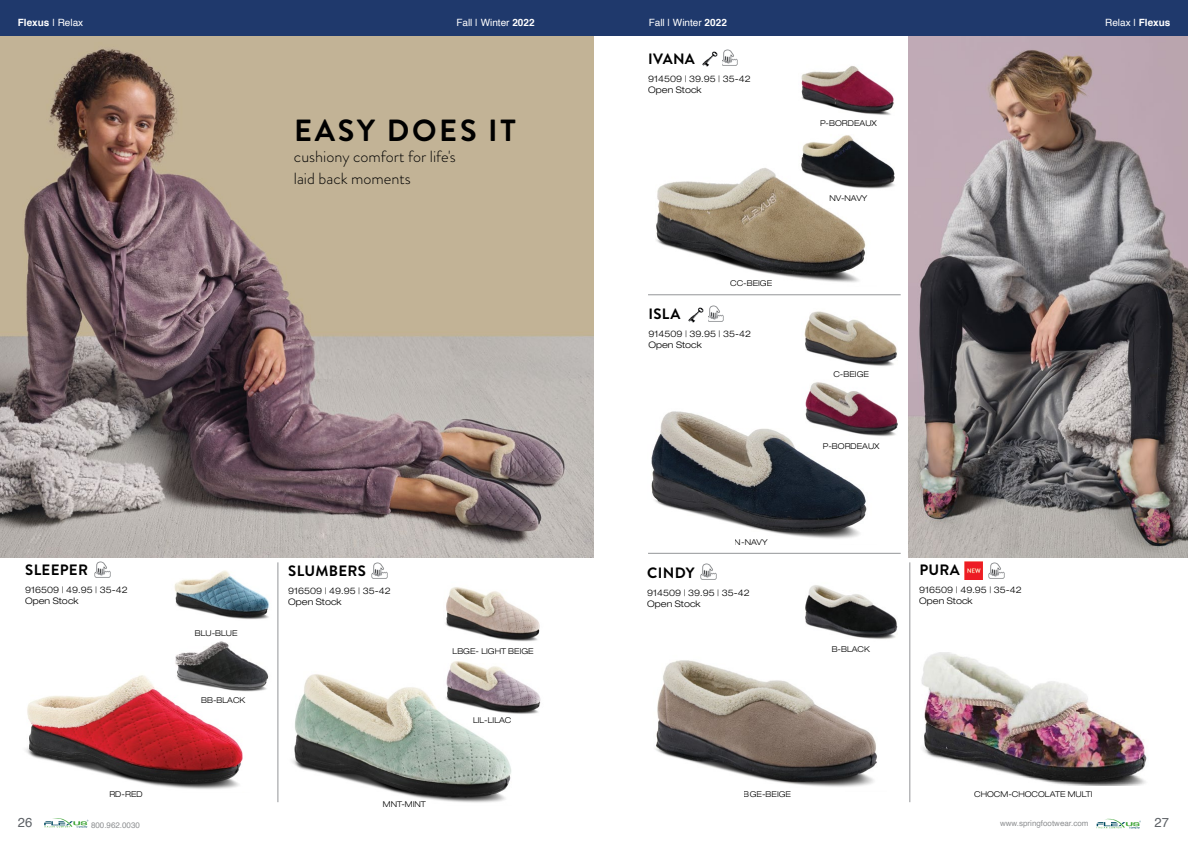
<style>
.page{position:relative;width:1188px;height:846px;background:#fff}
.page>*{position:absolute;margin:0;border:0;box-sizing:border-box;transform-origin:0 0}
.t1{font:700 30.6px "Brandon Grotesque";letter-spacing:.09em;color:#000}
.t2{font:300 16.2px/21.6px "Brandon Grotesque";color:#000}
.t3{font:700 15px "Brandon Grotesque";letter-spacing:.02em;color:#000}
.t4{font:13px "Helvetica";color:#5d6166}
.t5{font:10px "Helvetica";color:#fff}
.t6{font:700 10px "Helvetica";color:#fff}
.t7{font:300 expanded 9px/10.8px "Helvetica Neue LT Pro";color:#000}
.t8{font:300 expanded 8px "Helvetica Neue LT Pro";color:#000}
.t9{font:8px "Helvetica";color:#8e9092}
.s1{font-weight:400}
.s2{font-weight:700}
</style>
<div class="page">
<svg style="left:1097px;top:819px;width:44px;height:10px"></svg>
<svg style="left:44px;top:818px;width:44px;height:10px"></svg>
<hr style="left:278px;top:562px;width:1px;height:240px;background:#939598">
<hr style="left:910px;top:562px;width:1px;height:240px;background:#939598">
<hr style="left:648px;top:295px;width:253px;height:1px;background:#939598">
<hr style="left:648px;top:553px;width:253px;height:1px;background:#939598">
<img style="left:656px;top:168px;width:210px;height:111px">
<img style="left:801px;top:66px;width:93px;height:44px">
<img style="left:799px;top:110px;width:96px;height:99px">
<img style="left:722px;top:49px;width:16px;height:17px">
<img style="left:702px;top:51px;width:16px;height:16px">
<img style="left:0;top:36px;width:594px;height:521px">
<img style="left:292px;top:674px;width:219px;height:129px">
<img style="left:26px;top:675px;width:217px;height:114px">
<img style="left:174px;top:570px;width:95px;height:50px">
<img style="left:171px;top:641px;width:98px;height:52px">
<img style="left:94px;top:561px;width:17px;height:17px">
<img style="left:443px;top:543px;width:101px;height:99px">
<img style="left:443px;top:661px;width:98px;height:54px">
<img style="left:371px;top:562px;width:17px;height:17px">
<img style="left:655px;top:660px;width:222px;height:127px">
<img style="left:801px;top:552px;width:99px;height:87px">
<img style="left:700px;top:563px;width:17px;height:17px">
<img style="left:908px;top:36px;width:280px;height:521px">
<img style="left:651px;top:411px;width:216px;height:128px">
<img style="left:802px;top:382px;width:96px;height:57px">
<img style="left:802px;top:269px;width:99px;height:97px">
<img style="left:708px;top:305px;width:16px;height:17px">
<img style="left:688px;top:307px;width:16px;height:16px">
<img style="left:921px;top:652px;width:226px;height:134px">
<img style="left:988px;top:562px;width:17px;height:17px">
<img style="left:965px;top:561px;width:18px;height:18px">
<div style="left:594px;top:0;width:594px;height:36px;background:#1f396c"></div>
<div style="left:0;top:0;width:594px;height:36px;background:#1f396c"></div>
<p class="t6" style="left:18px;top:15px;width:67px">Flexus <span class="s1">| Relax</span></p>
<p class="t5" style="left:456px;top:15px;width:80px">Fall | Winter <span class="s2">2022</span></p>
<p class="t5" style="left:649px;top:15px;width:80px">Fall | Winter <span class="s2">2022</span></p>
<p class="t5" style="left:1105px;top:15px;width:67px">Relax | <span class="s2">Flexus</span></p>
<h1 class="t1" style="left:294px;top:109px;width:223px">EASY DOES IT</h1>
<h2 class="t2" style="left:294px;top:146px;width:164px">cushiony comfort for life's laid back moments</h2>
<h3 class="t3" style="left:25px;top:560px;width:64px">SLEEPER</h3>
<p class="t7" style="left:25px;top:585px;width:104px">916509 | 49.95 | 35-42<br>Open Stock</p>
<p class="t8" style="left:109px;top:790px;width:35px">RD-RED</p>
<p class="t8" style="left:195px;top:629px;width:44px">BLU-BLUE</p>
<p class="t8" style="left:201px;top:695px;width:46px">BB-BLACK</p>
<h3 class="t3" style="left:288px;top:561px;width:79px">SLUMBERS</h3>
<p class="t7" style="left:288px;top:586px;width:104px">916509 | 49.95 | 35-42<br>Open Stock</p>
<p class="t8" style="left:453px;top:646px;width:83px">LBGE- LIGHT BEIGE</p>
<p class="t8" style="left:473px;top:716px;width:40px">LIL-LILAC</p>
<p class="t8" style="left:383px;top:799px;width:45px">MNT-MINT</p>
<h3 class="t3" style="left:648px;top:48px;width:48px">IVANA</h3>
<p class="t7" style="left:648px;top:73px;width:104px">914509 | 39.95 | 35-42<br>Open Stock</p>
<p class="t8" style="left:730px;top:279px;width:44px">CC-BEIGE</p>
<h3 class="t3" style="left:649px;top:303px;width:33px">ISLA</h3>
<p class="t7" style="left:648px;top:328px;width:104px">914509 | 39.95 | 35-42<br>Open Stock</p>
<p class="t8" style="left:735px;top:538px;width:34px">N-NAVY</p>
<h3 class="t3" style="left:647px;top:562px;width:49px">CINDY</h3>
<p class="t7" style="left:647px;top:587px;width:104px">914509 | 39.95 | 35-42<br>Open Stock</p>
<p class="t8" style="left:820px;top:118px;width:58px">P-BORDEAUX</p>
<p class="t8" style="left:830px;top:194px;width:39px">NV-NAVY</p>
<p class="t8" style="left:833px;top:369px;width:37px">C-BEIGE</p>
<p class="t8" style="left:823px;top:442px;width:58px">P-BORDEAUX</p>
<p class="t8" style="left:832px;top:644px;width:40px">B-BLACK</p>
<h3 class="t3" style="left:919px;top:560px;width:42px">PURA</h3>
<p class="t7" style="left:919px;top:585px;width:104px">916509 | 49.95 | 35-42<br>Open Stock</p>
<p class="t8" style="left:744px;top:790px;width:49px">BGE-BEIGE</p>
<p class="t8" style="left:974px;top:790px;width:120px">CHOCM-CHOCOLATE MULTI</p>
<h3 class="t4" style="left:18px;top:812px;width:16px">26</h3>
<p class="t9" style="left:91px;top:819px;width:50px">800.962.0030</p>
<p class="t9" style="left:1000px;top:817px;width:90px">www.springfootwear.com</p>
<h3 class="t4" style="left:1155px;top:812px;width:16px">27</h3>
</div>
